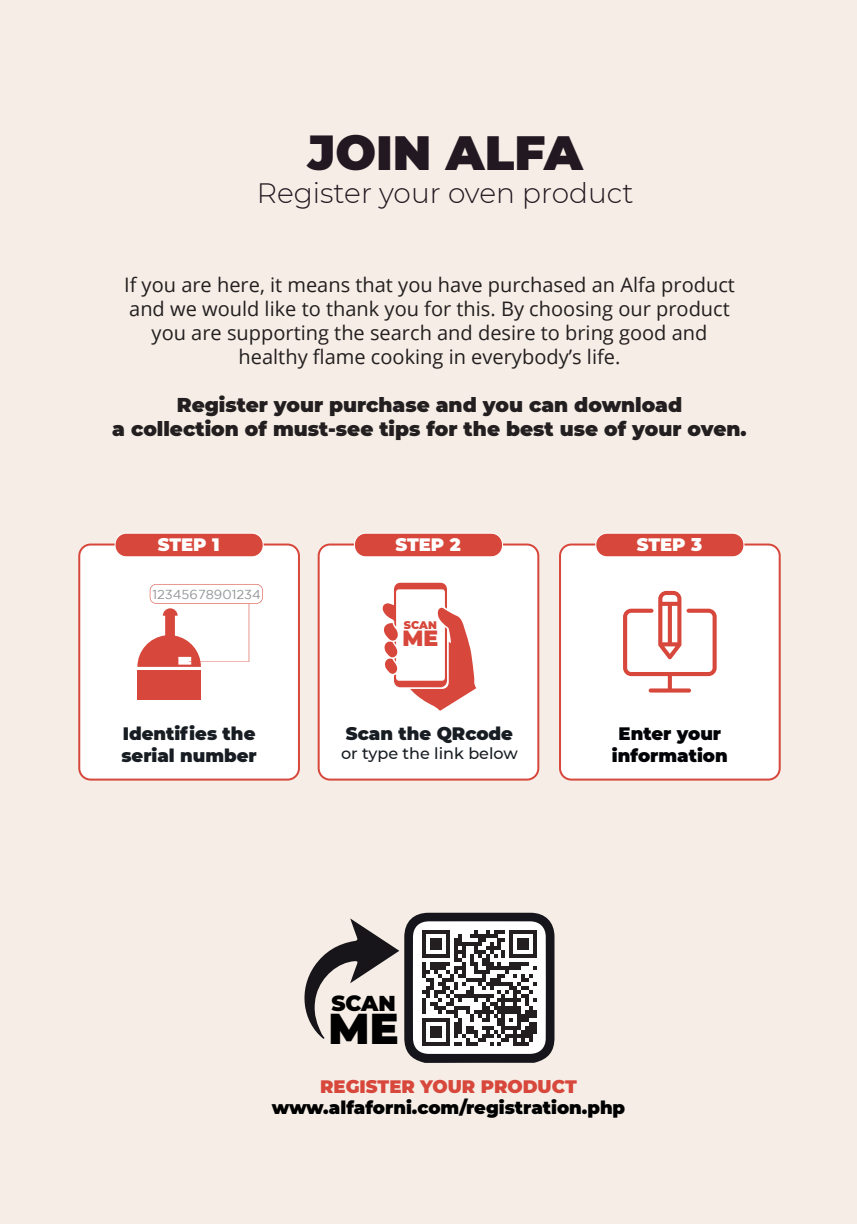
<style>
.page{position:relative;width:857px;height:1225px;background:#fff}
.page>*{position:absolute;margin:0;border:0;box-sizing:border-box;transform-origin:0 0}
.t1{font:900 48px "Montserrat";color:#221821}
.t2{font:900 43px "Montserrat";color:#000}
.t3{font:300 28px "Montserrat";color:#221821}
.t4{font:900 22px "Montserrat";color:#d7473b}
.t5{font:900 21.4px "Montserrat";color:#000}
.t6{font:20px/24px "Open Sans";color:#231f20;text-align:center}
.t7{font:900 20px/24px "Montserrat";color:#231f20;text-align:center}
.t8{font:900 18px/21.6px "Montserrat";color:#171d22}
.t9{font:900 18px "Montserrat";color:#000}
.t10{font:900 18px/21.6px "Montserrat";color:#020306;text-align:center}
.t11{font:900 18px "Montserrat";color:#d7473b}
.t12{font:900 18px "Montserrat";color:#fff}
.t13{font:500 16px "Montserrat";color:#171d22}
.t14{font:13px "Gotham";color:#939598}
.t15{font:900 11px "Montserrat";color:#d7473b}
</style>
<div class="page">
<div style="left:0;top:0;width:856px;height:1224px;background:#f6eee6"></div>
<div style="left:317px;top:543px;width:222px;height:237px;background:#fff"></div>
<svg style="left:354px;top:533px;width:149px;height:24px;background:#da594e"></svg>
<svg style="left:304px;top:912px;width:250px;height:151px"></svg>
<hr style="left:533px;top:1021px;width:4px;height:12px;background:#231f20">
<div style="left:78px;top:543px;width:222px;height:237px;background:#fff"></div>
<div style="left:559px;top:543px;width:221px;height:237px;background:#fff"></div>
<div style="left:137px;top:670px;width:64px;height:29px;background:#d7473b"></div>
<svg style="left:137px;top:584px;width:126px;height:83px;background:#f7dcda"></svg>
<svg style="left:622px;top:591px;width:94px;height:101px;background:#f6d6d4"></svg>
<svg style="left:114px;top:533px;width:149px;height:24px;background:#da594e"></svg>
<svg style="left:595px;top:533px;width:149px;height:24px;background:#da594e"></svg>
<svg style="left:382px;top:583px;width:94px;height:127px;background:#f1c2be"></svg>
<h1 class="t1" style="left:307px;top:116px;width:276px">JOIN ALFA</h1>
<h3 class="t3" style="left:257px;top:174px;width:378px">Register your oven product</h3>
<p class="t6" style="left:124px;top:272px;width:612px">If you are here, it means that you have purchased an Alfa product and we would like to thank you for this. By choosing our product you are supporting the search and desire to bring good and healthy flame cooking in everybody’s life.</p>
<p class="t7" style="left:112px;top:391px;width:635px">Register your purchase and you can download<br>a collection of must-see tips for the best use of your oven.</p>
<p class="t12" style="left:158px;top:531px;width:63px">STEP 1</p>
<p class="t12" style="left:636px;top:531px;width:67px">STEP 3</p>
<p class="t12" style="left:395px;top:531px;width:67px">STEP 2</p>
<p class="t14" style="left:152px;top:587px;width:110px">12345678901234</p>
<p class="t8" style="left:121px;top:722px;width:137px">Identifies the serial number</p>
<p class="t15" style="left:403px;top:617px;width:34px">SCAN</p>
<p class="t4" style="left:402px;top:622px;width:37px">ME</p>
<p class="t8" style="left:346px;top:722px;width:168px">Scan the QRcode</p>
<p class="t13" style="left:341px;top:742px;width:178px">or type the link below</p>
<p class="t10" style="left:611px;top:722px;width:117px">Enter your information</p>
<p class="t5" style="left:331px;top:987px;width:66px">SCAN</p>
<h2 class="t2" style="left:328px;top:996px;width:71px">ME</h2>
<p class="t11" style="left:320px;top:1073px;width:258px">REGISTER YOUR PRODUCT</p>
<p class="t9" style="left:271px;top:1094px;width:355px">www.alfaforni.com/registration.php</p>
</div>
